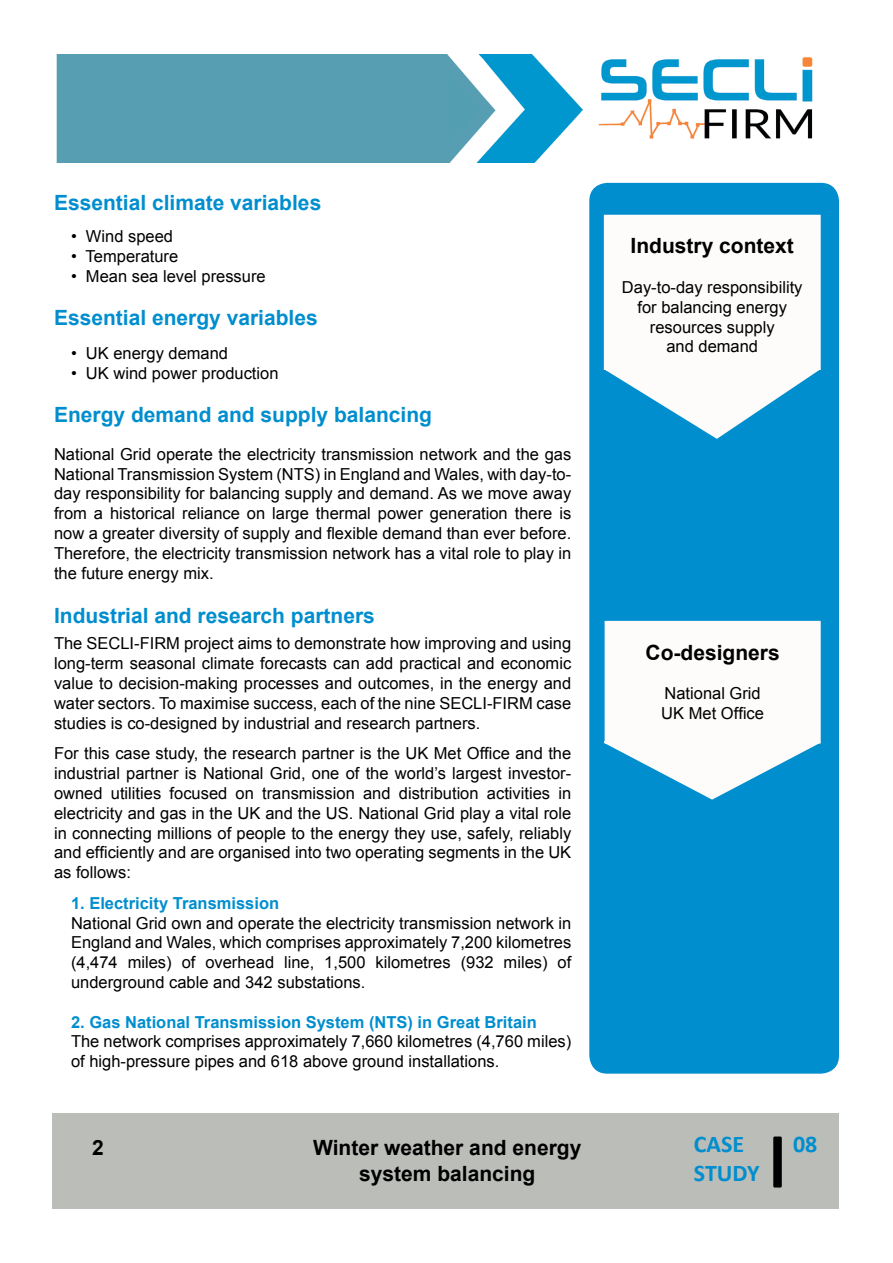
<style>
.page{position:relative;width:893px;height:1263px;background:#fff}
.page>*{position:absolute;margin:0;border:0;box-sizing:border-box;transform-origin:0 0}
.t1{font:700 24px "Calibri";color:#008ece}
.t2{font:700 21px "Arial";color:#008ece}
.t3{font:700 21px/25.2px "Arial";color:#000;text-align:center}
.t4{font:16.5px/19.8px "Arial";color:#000;text-align:justify}
.t5{font:700 16.5px "Arial";color:#008ece}
</style>
<div class="page">
<div style="left:589px;top:183px;width:250px;height:891px;background:#008ece;border-radius:18px"></div>
<div style="left:605px;top:215px;width:215px;height:154px;background:#fdfcfb"></div>
<div style="left:604px;top:215px;width:217px;height:155px;border:2px solid #fdfcfb"></div>
<svg style="left:603px;top:368px;width:218px;height:71px"></svg>
<div style="left:605px;top:622px;width:215px;height:121px;background:#fdfcfb"></div>
<div style="left:605px;top:621px;width:216px;height:122px;border:2px solid #fdfcfb"></div>
<svg style="left:603px;top:741px;width:218px;height:59px"></svg>
<img style="left:56px;top:54px;width:757px;height:109px">
<div style="left:52px;top:1114px;width:787px;height:95px;background:#bbbdb9"></div>
<div style="left:773px;top:1136px;width:9px;height:51px;background:#000001;border-radius:2px"></div>
<p class="t2" style="left:54px;top:189px;width:269px">Essential climate variables</p>
<p class="t4" style="left:71px;top:227px;width:104px">• Wind speed</p>
<p class="t4" style="left:71px;top:247px;width:109px">• Temperature</p>
<p class="t4" style="left:71px;top:266px;width:196px">• Mean sea level pressure</p>
<p class="t2" style="left:54px;top:304px;width:265px">Essential energy variables</p>
<p class="t4" style="left:71px;top:344px;width:159px">• UK energy demand</p>
<p class="t4" style="left:71px;top:364px;width:209px">• UK wind power production</p>
<p class="t2" style="left:54px;top:401px;width:380px">Energy demand and supply balancing</p>
<p class="t4" style="left:54px;top:444px;width:519px">National Grid operate the electricity transmission network and the gas National Transmission System (NTS) in England and Wales, with day-to&shy;day responsibility for balancing supply and demand. As we move away from a historical reliance on large thermal power generation there is now a greater diversity of supply and flexible demand than ever before.<br>Therefore, the electricity transmission network has a vital role to play in the future energy mix.</p>
<p class="t2" style="left:54px;top:601px;width:322px">Industrial and research partners</p>
<p class="t4" style="left:54px;top:634px;width:519px">The SECLI-FIRM project aims to demonstrate how improving and using long-term seasonal climate forecasts can add practical and economic value to decision-making processes and outcomes, in the energy and water sectors. To maximise success, each of the nine SECLI-FIRM case studies is co-designed by industrial and research partners.</p>
<p class="t4" style="left:54px;top:744px;width:519px">For this case study, the research partner is the UK Met Office and the industrial partner is National Grid, one of the world’s largest investor&shy;owned utilities focused on transmission and distribution activities in electricity and gas in the UK and the US. National Grid play a vital role in connecting millions of people to the energy they use, safely, reliably and efficiently and are organised into two operating segments in the UK as follows:</p>
<p class="t5" style="left:71px;top:892px;width:210px">1. Electricity Transmission</p>
<p class="t4" style="left:71px;top:913px;width:502px">National Grid own and operate the electricity transmission network in England and Wales, which comprises approximately 7,200 kilometres (4,474 miles) of overhead line, 1,500 kilometres (932 miles) of underground cable and 342 substations.</p>
<p class="t5" style="left:71px;top:1011px;width:467px">2. Gas National Transmission System (NTS) in Great Britain</p>
<p class="t4" style="left:71px;top:1032px;width:502px">The network comprises approximately 7,660 kilometres (4,760 miles) of high-pressure pipes and 618 above ground installations.</p>
<p class="t3" style="left:92px;top:1135px;width:13px">2</p>
<p class="t3" style="left:313px;top:1136px;width:270px">Winter weather and energy system balancing</p>
<p class="t3" style="left:631px;top:234px;width:165px">Industry context</p>
<p class="t4" style="left:622px;top:278px;width:182px;text-align:center">Day-to-day responsibility for balancing energy resources supply<br>and demand</p>
<p class="t3" style="left:645px;top:640px;width:136px">Co-designers</p>
<p class="t4" style="left:661px;top:684px;width:104px">National Grid<br>UK Met Office</p>
<h1 class="t1" style="left:694px;top:1129px;width:52px">CASE</h1>
<h1 class="t1" style="left:793px;top:1129px;width:26px">08</h1>
<h1 class="t1" style="left:694px;top:1158px;width:67px">STUDY</h1>
</div>
